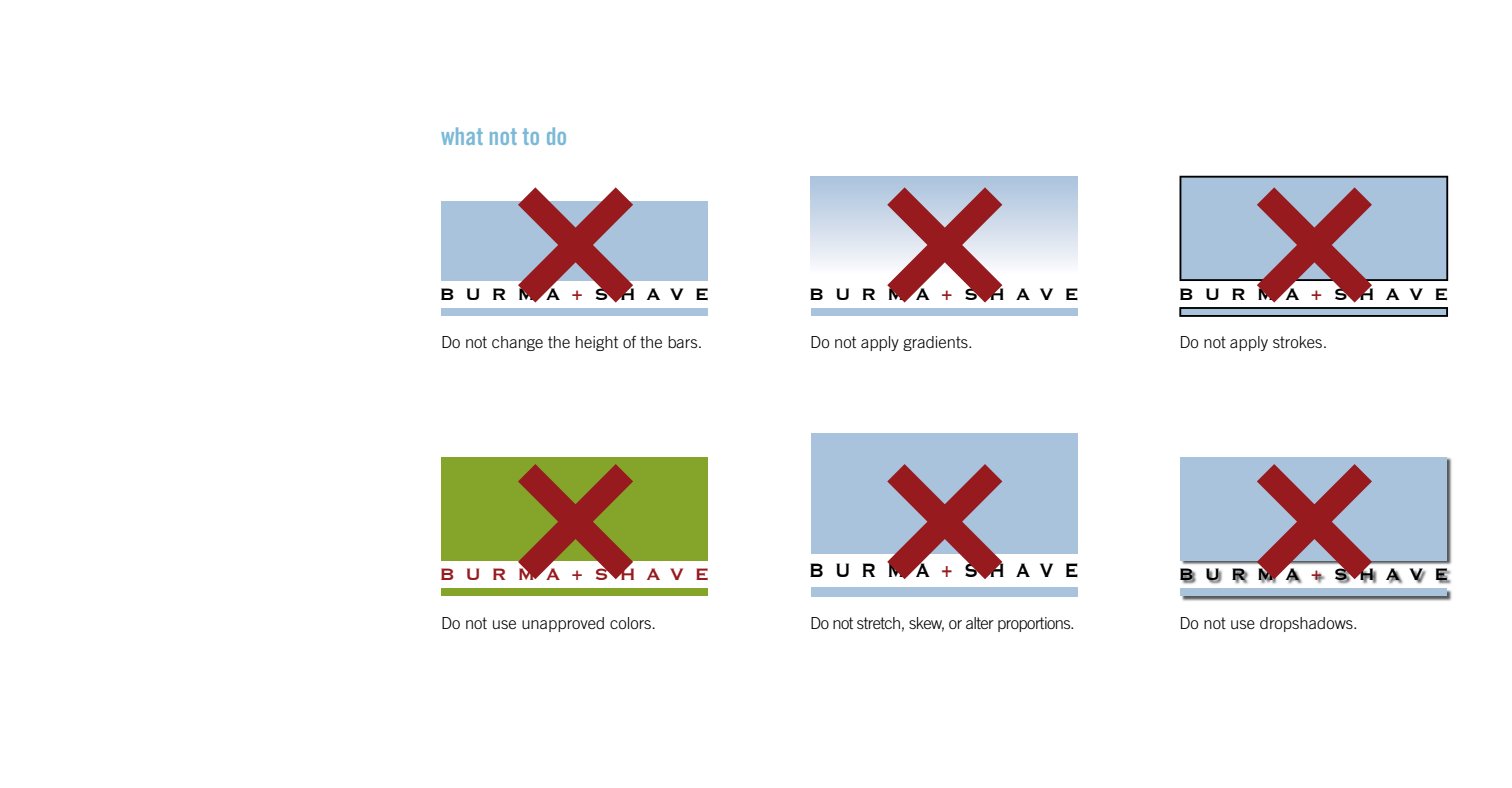
<style>
.page{position:relative;width:1512px;height:788px;background:#fff}
.page>*{position:absolute;margin:0;border:0;box-sizing:border-box;transform-origin:0 0}
.t1{font:25.03px "Copperplate";letter-spacing:.495em;color:#000;scale:.85 1}
.t2{font:24.5px "Trade Gothic Bold Cond Twenty";color:#7ab9d7}
.t3{font:21.35px "Copperplate";letter-spacing:.495em;color:#000}
.t4{font:21.35px "Copperplate";letter-spacing:.495em;color:#971b1e}
.t5{font:300 16.62px "Trade Gothic";color:#000}
.t6{font:300 16.62px "Trade Gothic";letter-spacing:-.035em;color:#000}
.s1{color:#971b1e}
</style>
<div class="page">
<img style="left:1049px;top:457px;width:403px;height:144px">
<div style="left:441px;top:201px;width:267px;height:79px;background:#aac3dd"></div>
<div style="left:441px;top:308px;width:267px;height:8px;background:#aac3dd"></div>
<div style="left:441px;top:457px;width:267px;height:103px;background:#84a42a"></div>
<div style="left:441px;top:588px;width:267px;height:8px;background:#84a42a"></div>
<div style="left:811px;top:177px;width:267px;height:103px;background:linear-gradient(to bottom,#aac1dc,#fff)"></div>
<div style="left:811px;top:308px;width:266px;height:8px;background:#aac3dd"></div>
<div style="left:811px;top:433px;width:267px;height:121px;background:#aac3dd"></div>
<div style="left:811px;top:587px;width:266px;height:9px;background:#aac3dd"></div>
<div style="left:1180px;top:457px;width:267px;height:103px;background:#aac3dd"></div>
<div style="left:1180px;top:588px;width:267px;height:8px;background:#aac3dd"></div>
<svg style="left:887px;top:187px;width:115px;height:115px"></svg>
<svg style="left:518px;top:187px;width:115px;height:115px"></svg>
<svg style="left:1179px;top:176px;width:269px;height:141px"></svg>
<svg style="left:887px;top:464px;width:115px;height:115px"></svg>
<svg style="left:518px;top:464px;width:115px;height:115px"></svg>
<svg style="left:1257px;top:464px;width:115px;height:115px"></svg>
<h2 class="t2" style="left:441px;top:121px;width:128px">what not to do</h2>
<p class="t3" style="left:439px;top:280px;width:271px">BURMA<span class="s1">+</span>SHAVE</p>
<p class="t3" style="left:809px;top:280px;width:271px">BURMA<span class="s1">+</span>SHAVE</p>
<p class="t3" style="left:1179px;top:280px;width:271px">BURMA<span class="s1">+</span>SHAVE</p>
<p class="t5" style="left:441px;top:332px;width:263px">Do not change the height of the bars.</p>
<p class="t5" style="left:810px;top:332px;width:164px">Do not apply gradients.</p>
<p class="t5" style="left:1180px;top:332px;width:149px">Do not apply strokes.</p>
<p class="t4" style="left:439px;top:560px;width:271px">BURMA+SHAVE</p>
<h1 class="t1" style="left:809px;top:554px;width:319px">BURMA<span class="s1">+</span>SHAVE</h1>
<p class="t3" style="left:1179px;top:560px;width:271px">BURMA<span class="s1">+</span>SHAVE</p>
<p class="t5" style="left:441px;top:613px;width:217px">Do not use unapproved colors.</p>
<p class="t6" style="left:810px;top:613px;width:266px">Do not stretch, skew, or alter proportions.</p>
<p class="t5" style="left:1180px;top:613px;width:180px">Do not use dropshadows.</p>
</div>
